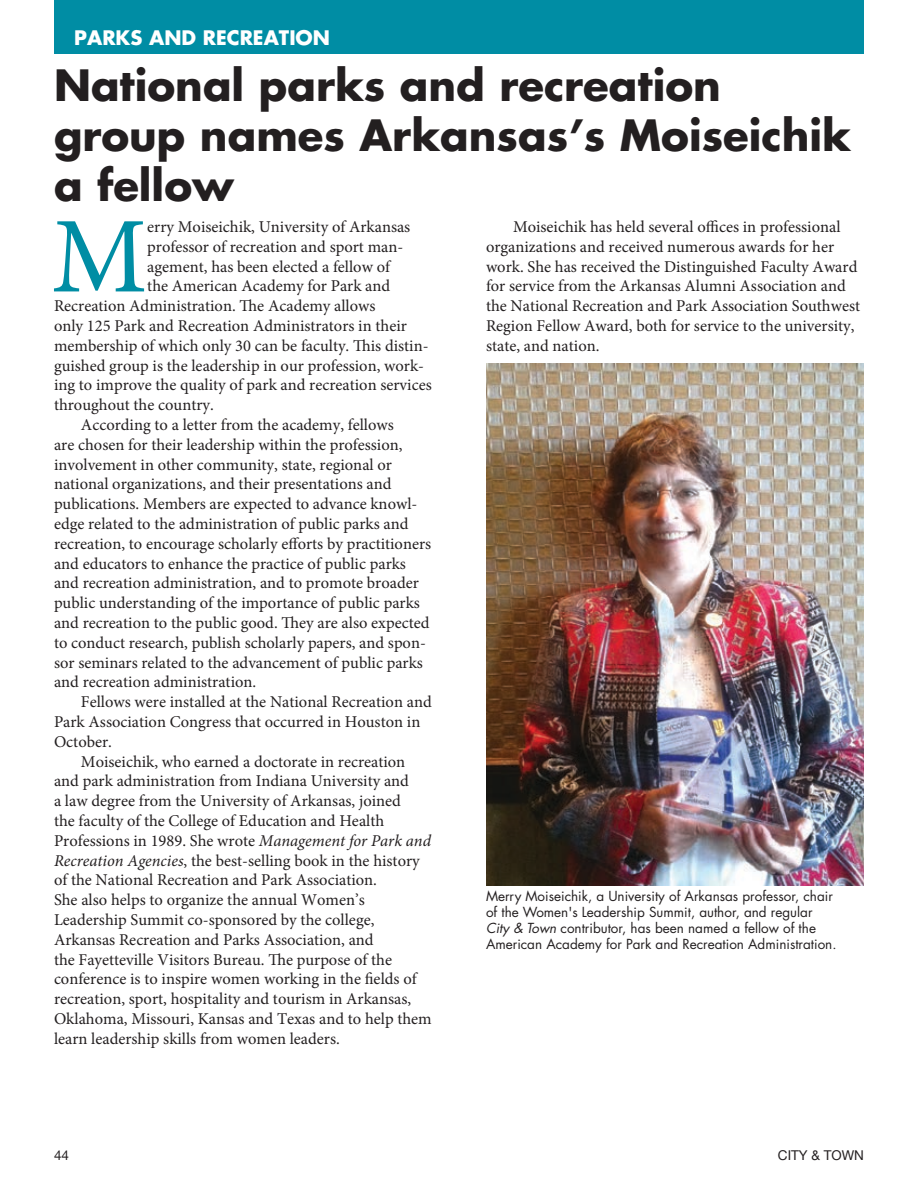
<style>
.page{position:relative;width:918px;height:1188px;background:#fff}
.page>*{position:absolute;margin:0;border:0;box-sizing:border-box;transform-origin:0 0}
.t1{font:107.85px "Minion Pro";color:#008da4}
.t2{font:700 42px/50.4px "Futura";color:#231f20}
.t3{font:700 19.5px "Futura";color:#fff}
.t4{font:16.5px/19.8px "Minion Pro";color:#231f20}
.t5{font:13.5px/16.2px "Futura";color:#231f20}
.t6{font:13.5px "Helvetica Neue";color:#231f20}
.s1{font-style:italic}
</style>
<div class="page">
<div style="left:54px;top:0;width:810px;height:54px;background:#008da4"></div>
<img style="left:486px;top:363px;width:378px;height:523px">
<p class="t3" style="left:74px;top:24px;width:28px">Parks</p>
<p class="t3" style="left:149px;top:24px;width:80px">and Recreat</p>
<p class="t3" style="left:289px;top:24px;width:42px">ion</p>
<h2 class="t2" style="left:54px;top:59px;width:799px">National parks and recreation group names Arkansas’s Moiseichik a fellow</h2>
<h1 class="t1" style="left:51px;top:185px;width:98px">M</h1>
<p class="t4" style="left:147px;top:217px;width:265px">erry Moiseichik, University of Arkansas</p>
<p class="t4" style="left:486px;top:217px;width:376px;text-indent:27px">Moiseichik has held several offices in professional organizations and received numerous awards for her work. She has received the Distinguished Faculty Award for service from the Arkansas Alumni Association and the National Recreation and Park Association Southwest Region Fellow Award, both for service to the university, state, and nation.</p>
<p class="t4" style="left:147px;top:237px;width:258px">professor of recreation and sport man-</p>
<p class="t4" style="left:147px;top:257px;width:244px">agement, has been elected a fellow of</p>
<p class="t4" style="left:147px;top:276px;width:244px">the American Academy for Park and</p>
<p class="t4" style="left:54px;top:296px;width:323px">Recreation Administration. The Academy allows</p>
<p class="t4" style="left:54px;top:316px;width:354px">only 125 Park and Recreation Administrators in their</p>
<p class="t4" style="left:54px;top:336px;width:376px">membership of which only 30 can be faculty. This distin-</p>
<p class="t4" style="left:54px;top:356px;width:372px">guished group is the leadership in our profession, work-</p>
<p class="t4" style="left:54px;top:375px;width:379px">ing to improve the quality of park and recreation services</p>
<p class="t4" style="left:54px;top:395px;width:161px">throughout the country.</p>
<p class="t4" style="left:81px;top:415px;width:314px">According to a letter from the academy, fellows</p>
<p class="t4" style="left:54px;top:435px;width:350px">are chosen for their leadership within the profession,</p>
<p class="t4" style="left:54px;top:455px;width:340px">involvement in other community, state, regional or</p>
<p class="t4" style="left:54px;top:474px;width:339px">national organizations, and their presentations and</p>
<p class="t4" style="left:54px;top:494px;width:365px">publications. Members are expected to advance knowl-</p>
<p class="t4" style="left:54px;top:514px;width:356px">edge related to the administration of public parks and</p>
<p class="t4" style="left:54px;top:534px;width:379px">recreation, to encourage scholarly efforts by practitioners</p>
<p class="t4" style="left:54px;top:554px;width:354px">and educators to enhance the practice of public parks</p>
<p class="t4" style="left:54px;top:573px;width:366px">and recreation administration, and to promote broader</p>
<p class="t4" style="left:54px;top:593px;width:367px">public understanding of the importance of public parks</p>
<p class="t4" style="left:54px;top:613px;width:377px">and recreation to the public good. They are also expected</p>
<p class="t4" style="left:54px;top:633px;width:373px">to conduct research, publish scholarly papers, and spon-</p>
<p class="t4" style="left:54px;top:653px;width:370px">sor seminars related to the advancement of public parks</p>
<p class="t4" style="left:54px;top:672px;width:204px">and recreation administration.</p>
<p class="t4" style="left:81px;top:692px;width:352px">Fellows were installed at the National Recreation and</p>
<p class="t4" style="left:54px;top:712px;width:368px">Park Association Congress that occurred in Houston in</p>
<p class="t4" style="left:54px;top:732px;width:60px">October.</p>
<p class="t4" style="left:81px;top:752px;width:326px">Moiseichik, who earned a doctorate in recreation</p>
<p class="t4" style="left:54px;top:771px;width:356px">and park administration from Indiana University and</p>
<p class="t4" style="left:54px;top:791px;width:348px">a law degree from the University of Arkansas, joined</p>
<p class="t4" style="left:54px;top:811px;width:332px">the faculty of the College of Education and Health</p>
<p class="t4" style="left:54px;top:831px;width:379px">Professions in 1989. She wrote <span class="s1">Management for Park and</span></p>
<p class="t4" style="left:54px;top:851px;width:367px"><span class="s1">Recreation Agencies</span>, the best-selling book in the history</p>
<p class="t4" style="left:54px;top:870px;width:325px">of the National Recreation and Park Association.</p>
<p class="t4" style="left:54px;top:890px;width:312px">She also helps to organize the annual Women’s</p>
<p class="t4" style="left:54px;top:910px;width:322px">Leadership Summit co-sponsored by the college,</p>
<p class="t4" style="left:54px;top:930px;width:321px">Arkansas Recreation and Parks Association, and</p>
<p class="t4" style="left:54px;top:950px;width:340px">the Fayetteville Visitors Bureau. The purpose of the</p>
<p class="t4" style="left:54px;top:969px;width:364px">conference is to inspire women working in the fields of</p>
<p class="t4" style="left:54px;top:989px;width:359px">recreation, sport, hospitality and tourism in Arkansas,</p>
<p class="t4" style="left:54px;top:1009px;width:379px">Oklahoma, Missouri, Kansas and Texas and to help them</p>
<p class="t4" style="left:54px;top:1029px;width:287px">learn leadership skills from women leaders.</p>
<p class="t5" style="left:486px;top:887px;width:352px">Merry Moiseichik, a University of Arkansas professor, chair of the Women's Leadership Summit, author, and regular <span class="s1">City &amp; Town</span> contributor, has been named a fellow of the American Academy for Park and Recreation Administration.</p>
<p class="t6" style="left:54px;top:1148px;width:17px">44</p>
<p class="t6" style="left:778px;top:1148px;width:88px">CITY &amp; TOWN</p>
</div>
